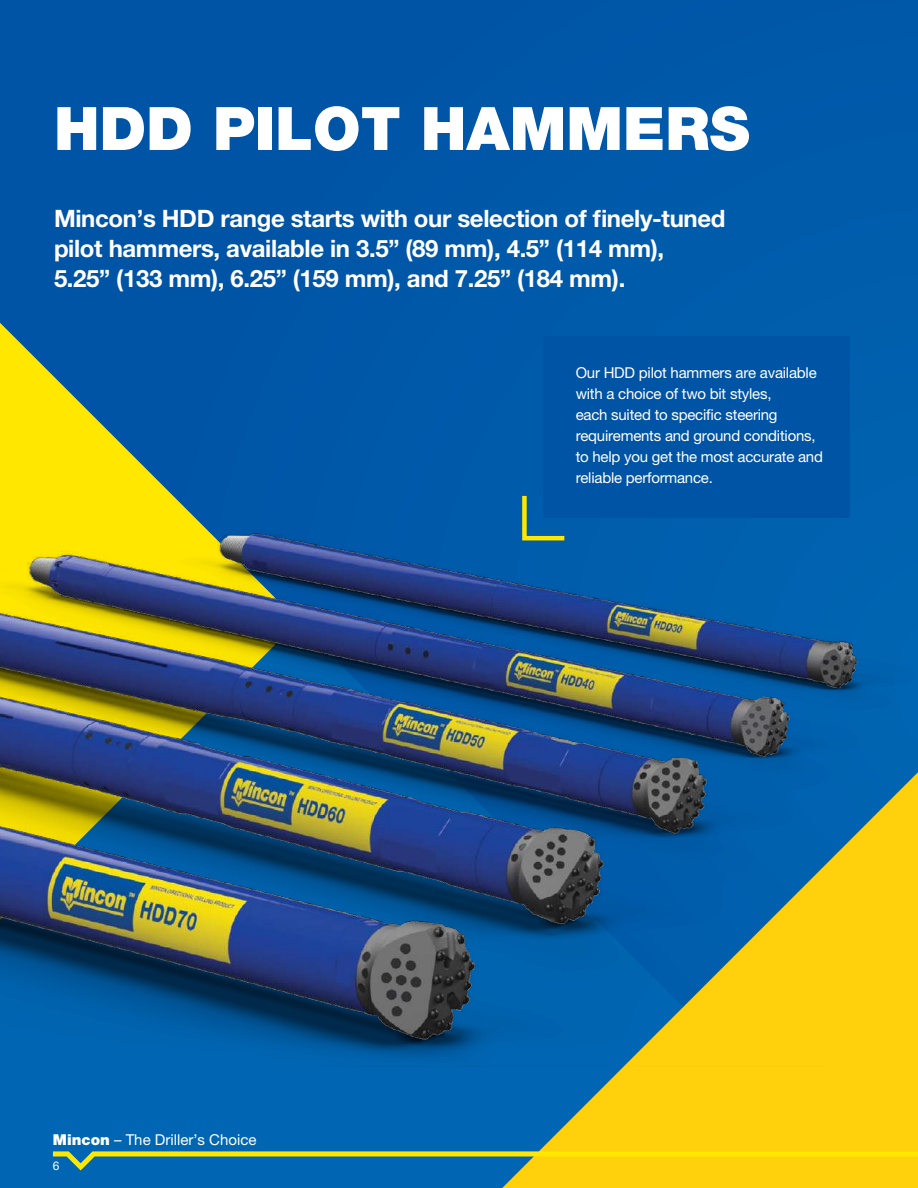
<style>
.page{position:relative;width:918px;height:1188px;background:#0056a7}
.page>*{position:absolute;margin:0;border:0;box-sizing:border-box;transform-origin:0 0}
.t1{font:900 60px "Helvetica Neue LT Pro";color:#fff}
.t2{font:700 24px/30px "Helvetica Neue LT Pro";letter-spacing:-.015em;color:#fff}
.t3{font:15px/21px "Helvetica Neue LT Pro";letter-spacing:-.015em;color:#fff}
.t4{font:12px "Helvetica Neue LT Pro";color:#fff}
.s1{font-weight:900}
</style>
<div class="page">
<div style="left:502px;top:1176px;width:416px;height:12px;background:#ffd10c"></div>
<img style="left:0;top:1065px;width:918px;height:111px">
<img style="left:0;top:323px;width:918px;height:742px">
<h1 class="t1" style="left:54px;top:93px;width:697px">HDD PILOT HAMMERS</h1>
<h2 class="t2" style="left:54px;top:203px;width:673px">Mincon’s HDD range starts with our selection of finely-tuned pilot hammers, available in 3.5” (89 mm), 4.5” (114 mm),<br>5.25” (133 mm), 6.25” (159 mm), and 7.25” (184 mm).</h2>
<p class="t3" style="left:53px;top:1129px;width:205px"><span class="s1">Mincon</span> – The Driller’s Choice</p>
<p class="t4" style="left:53px;top:1158px;width:8px">6</p>
<p class="t3" style="left:576px;top:362px;width:249px">Our HDD pilot hammers are available with a choice of two bit styles,<br>each suited to specific steering requirements and ground conditions, to help you get the most accurate and reliable performance.</p>
</div>
